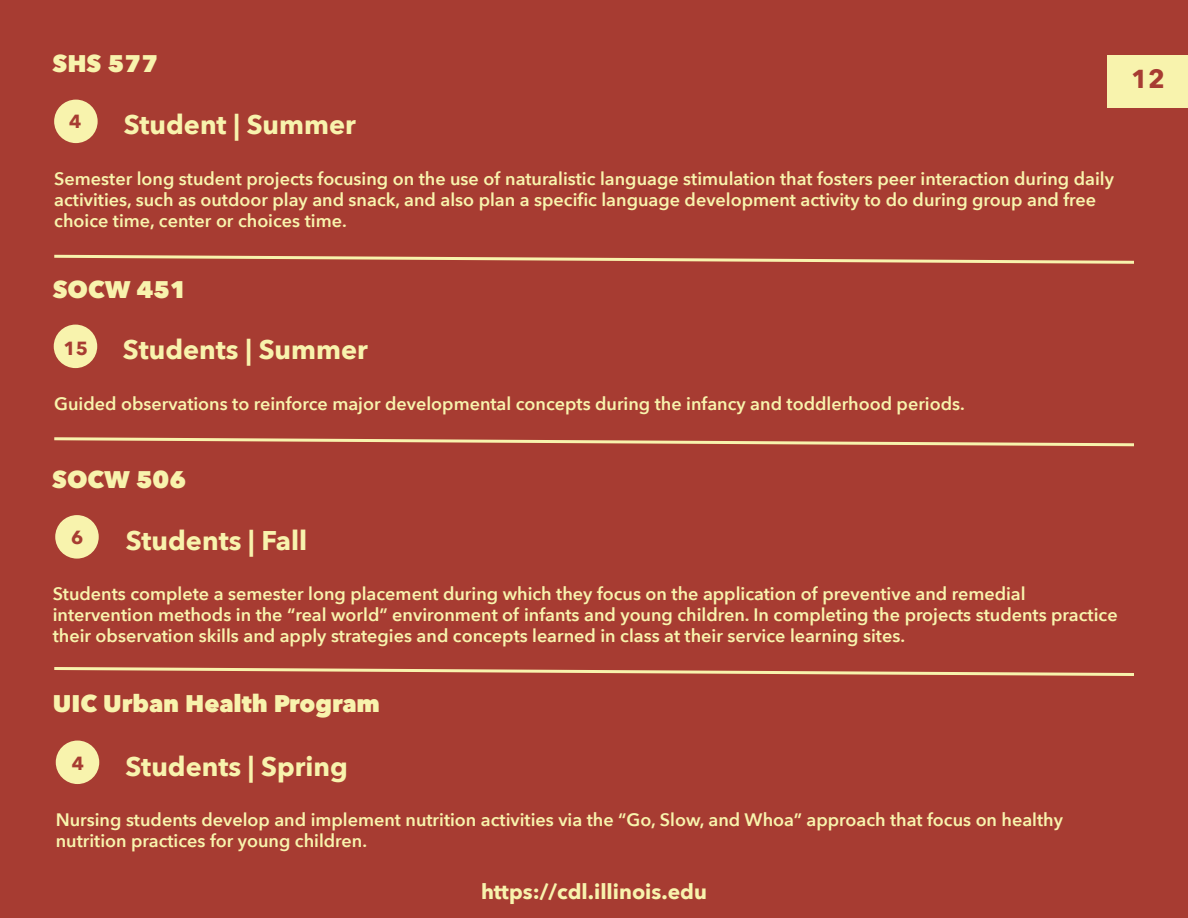
<style>
.page{position:relative;width:1188px;height:918px;background:#a73c32}
.page>*{position:absolute;margin:0;border:0;box-sizing:border-box;transform-origin:0 0}
.t1{font:700 27px "Avenir Next";color:#f8f3ad}
.t2{font:700 25.95px "Avenir Next";color:#a73c32}
.t3{font:800 24px "Avenir Next";color:#f8f3ad}
.t4{font:700 21px "Avenir Next";color:#f8f3ad}
.t5{font:700 19.05px "Avenir Next";color:#a73c32}
.t6{font:600 18px/21px "Avenir Next";color:#f8f4ad}
</style>
<div class="page">
<div style="left:1108px;top:55px;width:80px;height:53px;background:#f8f3ad"></div>
<div style="left:54px;top:100px;width:44px;height:43px;background:#f8f3ad;border-radius:50%"></div>
<div style="left:54px;top:325px;width:43px;height:43px;background:#f8f3ad;border-radius:50%"></div>
<div style="left:55px;top:515px;width:44px;height:44px;background:#f8f3ad;border-radius:50%"></div>
<div style="left:56px;top:741px;width:43px;height:43px;background:#f8f3ad;border-radius:50%"></div>
<svg style="left:54px;top:254px;width:1080px;height:10px"></svg>
<svg style="left:54px;top:437px;width:1080px;height:10px"></svg>
<svg style="left:54px;top:667px;width:1080px;height:9px"></svg>
<h3 class="t3" style="left:53px;top:49px;width:107px">SHS 577</h3>
<p class="t5" style="left:69px;top:105px;width:14px">4</p>
<h1 class="t1" style="left:124px;top:101px;width:234px">Student | Summer</h1>
<p class="t6" style="left:54px;top:168px;width:1061px">Semester long student projects focusing on the use of naturalistic language stimulation that fosters peer interaction during daily activities, such as outdoor play and snack, and also plan a specific language development activity to do during group and free choice time, center or choices time.</p>
<h2 class="t2" style="left:1131px;top:57px;width:35px">12</h2>
<h3 class="t3" style="left:53px;top:275px;width:135px">SOCW 451</h3>
<p class="t5" style="left:64px;top:332px;width:26px">15</p>
<h1 class="t1" style="left:123px;top:326px;width:246px">Students | Summer</h1>
<p class="t6" style="left:54px;top:392px;width:912px">Guided observations to reinforce major developmental concepts during the infancy and toddlerhood periods.</p>
<h3 class="t3" style="left:52px;top:465px;width:135px">SOCW 506</h3>
<p class="t5" style="left:71px;top:521px;width:14px">6</p>
<h1 class="t1" style="left:126px;top:518px;width:183px">Students | Fall</h1>
<p class="t6" style="left:53px;top:583px;width:1066px">Students complete a semester long placement during which they focus on the application of preventive and remedial intervention methods in the “real world” environment of infants and young children. In completing the projects students practice their observation skills and apply strategies and concepts learned in class at their service learning sites.</p>
<h3 class="t3" style="left:53px;top:689px;width:329px">UIC Urban Health Program</h3>
<p class="t5" style="left:72px;top:747px;width:14px">4</p>
<h1 class="t1" style="left:126px;top:743px;width:224px">Students | Spring</h1>
<p class="t6" style="left:56px;top:809px;width:1009px">Nursing students develop and implement nutrition activities via the “Go, Slow, and Whoa” approach that focus on healthy nutrition practices for young children.</p>
<p class="t4" style="left:481px;top:873px;width:227px">https://cdl.illinois.edu</p>
</div>
